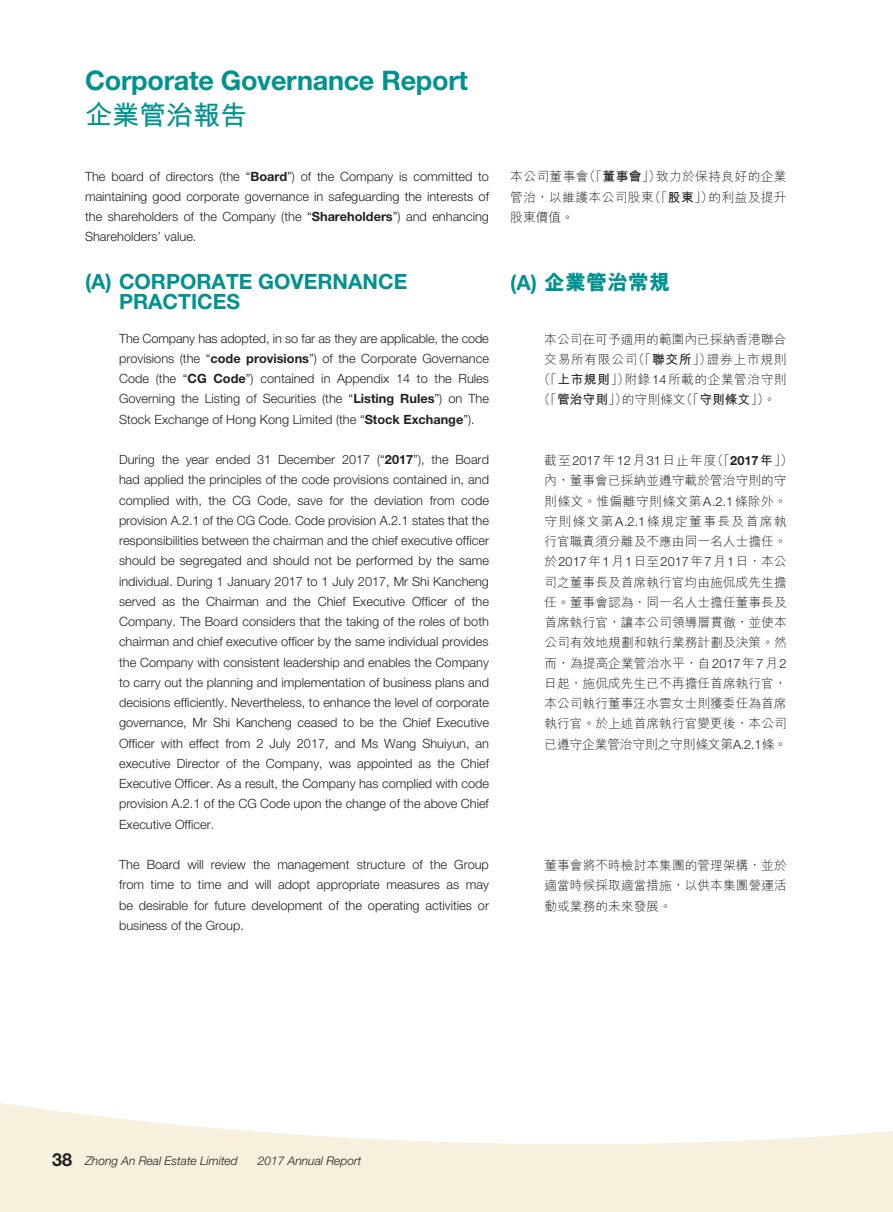
<style>
.page{position:relative;width:893px;height:1212px;background:#fff}
.page>*{position:absolute;margin:0;border:0;box-sizing:border-box;transform-origin:0 0}
.t1{font:700 27px "Helvetica Neue LT Std";letter-spacing:-.01em;color:#009290}
.t2{font:700 27px "M Hei HK";color:#009290}
.t3{font:700 21px "Helvetica Neue LT Std";color:#009290}
.t4{font:800 21px "M Hei HK";color:#009290}
.t5{font:300 12.75px/20.2px "Helvetica Neue LT Std";color:#231f20;text-align:justify}
.t6{font:300 12.75px/20.2px "M Hei HK";color:#231f20;text-align:justify}
.t7{font:300 12.75px "M Hei HK";letter-spacing:.04em;color:#231f20}
.t8{font:300 12.75px "M Hei HK";letter-spacing:.055em;color:#231f20}
.t9{font:italic 300 12px "Helvetica Neue LT Std";color:#231f20}
.s1{font-weight:700}
.s2{font-family:"Helvetica Neue LT Std";font-weight:700}
.s3{font-family:"Helvetica Neue LT Std"}
.s4{font-family:"M Hei HK"}
.s5{font-weight:700;font-style:normal;font-size:18px}
</style>
<div class="page">
<svg style="left:0;top:1103px;width:893px;height:109px;fill:#f6f0dc"></svg>
<h1 class="t1" style="left:85px;top:64px;width:385px">Corporate Governance Report</h1>
<h1 class="t2" style="left:85px;top:95px;width:163px">企業管治報告</h1>
<p class="t5" style="left:85px;top:166px;width:405px">The board of directors (the “<span class="s1">Board</span>”) of the Company is committed to maintaining good corporate governance in safeguarding the interests of the shareholders of the Company (the “<span class="s1">Shareholders</span>”) and enhancing Shareholders’ value.</p>
<h2 class="t3" style="left:85px;top:268px;width:66px">(A) CORPORATE</h2>
<h2 class="t3" style="left:258px;top:268px;width:16px">GOVER</h2>
<h2 class="t3" style="left:333px;top:268px;width:74px">NANCE</h2>
<h2 class="t3" style="left:119px;top:289px;width:16px">PRA</h2>
<h2 class="t3" style="left:163px;top:289px;width:64px">CTICES</h2>
<p class="t5" style="left:119px;top:328px;width:371px">The Company has adopted, in so far as they are applicable, the code provisions (the “<span class="s1">code provisions</span>”) of the Corporate Governance Code (the “<span class="s1">CG Code</span>”) contained in Appendix 14 to the Rules Governing the Listing of Securities (the “<span class="s1">Listing Rules</span>”) on The Stock Exchange of Hong Kong Limited (the “<span class="s1">Stock Exchange</span>”).</p>
<p class="t5" style="left:119px;top:449px;width:372px">During the year ended 31 December 2017 (“<span class="s1">2017</span>”), the Board had applied the principles of the code provisions contained in, and complied with, the CG Code, save for the deviation from code provision A.2.1 of the CG Code. Code provision A.2.1 states that the responsibilities between the chairman and the chief executive officer should be segregated and should not be performed by the same individual. During 1 January 2017 to 1 July 2017, Mr Shi Kancheng served as the Chairman and the Chief Executive Officer of the Company. The Board considers that the taking of the roles of both chairman and chief executive officer by the same individual provides the Company with consistent leadership and enables the Company to carry out the planning and implementation of business plans and decisions efficiently. Nevertheless, to enhance the level of corporate governance, Mr Shi Kancheng ceased to be the Chief Executive Officer with effect from 2 July 2017, and Ms Wang Shuiyun, an executive Director of the Company, was appointed as the Chief Executive Officer. As a result, the Company has complied with code provision A.2.1 of the CG Code upon the change of the above Chief Executive Officer.</p>
<p class="t5" style="left:119px;top:854px;width:371px">The Board will review the management structure of the Group from time to time and will adopt appropriate measures as may be desirable for future development of the operating activities or business of the Group.</p>
<p class="t6" style="left:510px;top:166px;width:278px">本公司董事會（「<span class="s1">董事會</span>」）致力於保持良好的企業管治，以維護本公司股東（「<span class="s1">股東</span>」）的利益及提升股東價值。</p>
<h2 class="t4" style="left:510px;top:268px;width:162px"><span class="s2">(a)</span> 企業管治常規</h2>
<p class="t6" style="left:544px;top:328px;width:244px">本公司在可予適用的範圍內已採納香港聯合</p>
<p class="t8" style="left:544px;top:350px;width:244px">交易所有限公司（「<span class="s1">聯交所</span>」）證券上市規則</p>
<p class="t7" style="left:538px;top:370px;width:250px">（「<span class="s1">上市規則</span>」）附錄<span class="s3">14</span>所載的企業管治守則</p>
<p class="t6" style="left:538px;top:389px;width:239px">（「<span class="s1">管治守則</span>」）的守則條文（「<span class="s1">守則條文</span>」）。</p>
<p class="t6" style="left:544px;top:450px;width:250px;text-align:left">截至<span class="s3">2017</span>年<span class="s3">12</span>月<span class="s3">31</span>日止年度（「<span class="s2">2017</span><span class="s1">年</span>」）內，董事會已採納並遵守載於管治守則的守則條文。惟偏離守則條文第<span class="s3">A.2.1</span>條除外。守則條文第<span class="s3">A.2.1</span>條規定董事長及首席執行官職責須分離及不應由同一名人士擔任。</p>
<p class="t5" style="left:544px;top:551px;width:244px"><span class="s4">於</span>2017<span class="s4">年</span>1<span class="s4">月</span>1<span class="s4">日至</span>2017<span class="s4">年</span>7<span class="s4">月</span>1<span class="s4">日，本公</span></p>
<p class="t6" style="left:544px;top:571px;width:244px">司之董事長及首席執行官均由施侃成先生擔任。董事會認為，同一名人士擔任董事長及首席執行官，讓本公司領導層貫徹，並使本公司有效地規劃和執行業務計劃及決策。然而，為提高企業管治水平，自<span class="s3">2017</span>年<span class="s3">7</span>月<span class="s3">2</span>日起，施侃成先生已不再擔任首席執行官，本公司執行董事汪水雲女士則獲委任為首席執行官。於上述首席執行官變更後，本公司已遵守企業管治守則之守則條文第<span class="s3">A.2.1</span>條。</p>
<p class="t6" style="left:544px;top:855px;width:244px">董事會將不時檢討本集團的管理架構，並於適當時候採取適當措施，以供本集團營運活動或業務的未來發展。</p>
<p class="t9" style="left:52px;top:1154px;width:187px"><span class="s5">38</span> Zhong An Real Estate Limited</p>
<p class="t9" style="left:258px;top:1154px;width:105px">2017 Annual Report</p>
</div>
